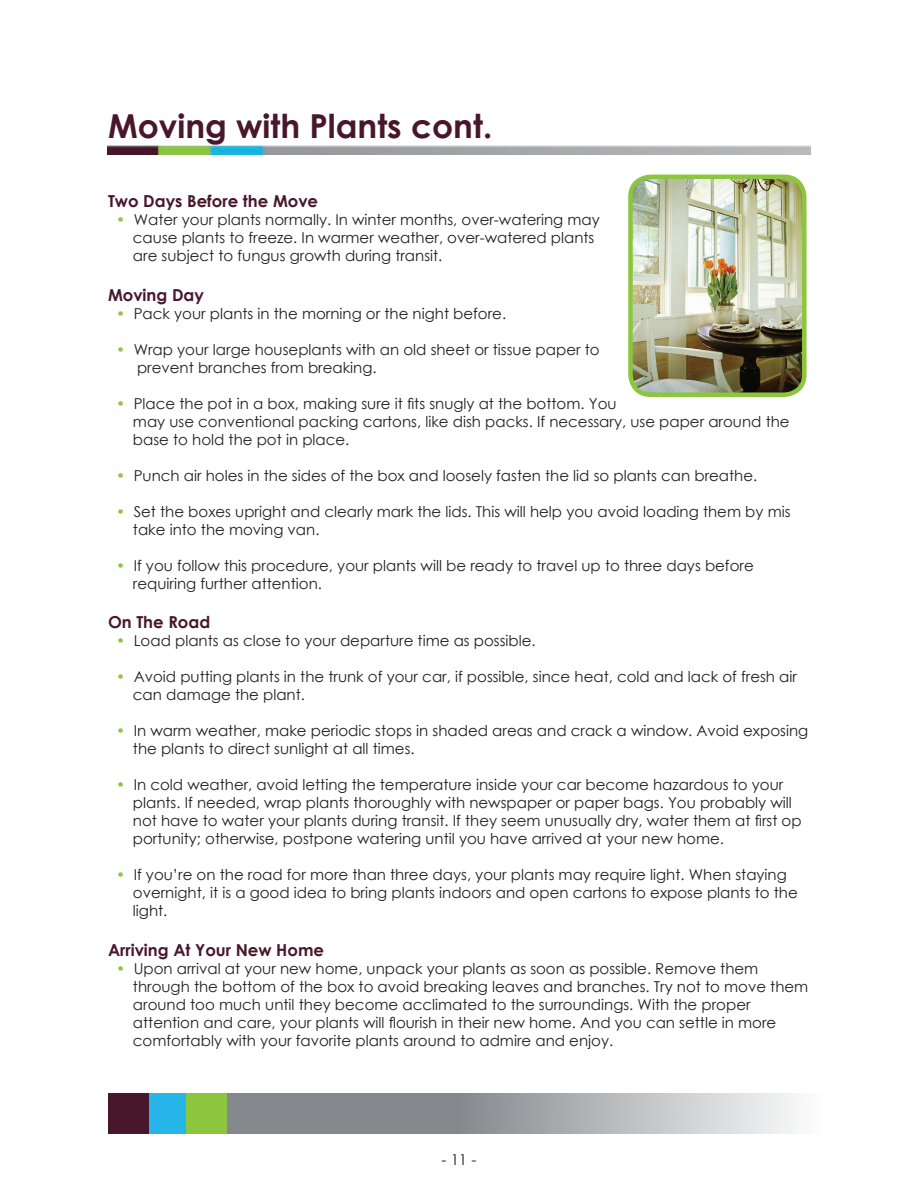
<style>
.page{position:relative;width:918px;height:1188px;background:#fff}
.page>*{position:absolute;margin:0;border:0;box-sizing:border-box;transform-origin:0 0}
.t1{font:700 33px "Century Gothic";color:#48172b}
.t2{font:700 16.5px "Century Gothic";color:#48172b}
.t3{font:15px/18px "Century Gothic";color:#231f20}
.s1{color:#8bc63e}
</style>
<div class="page">
<img style="left:108px;top:146px;width:702px;height:9px">
<img style="left:630px;top:177px;width:172px;height:215px">
<div style="left:628px;top:175px;width:179px;height:222px;border:4px solid #8bc63e;border-radius:20px"></div>
<div style="left:148px;top:1094px;width:41px;height:40px;background:#26b6ea"></div>
<div style="left:108px;top:1094px;width:40px;height:40px;background:#48172b"></div>
<svg style="left:226px;top:1094px;width:569px;height:40px;background:#a6a9ab"></svg>
<div style="left:186px;top:1094px;width:40px;height:40px;background:#8bc63e"></div>
<h1 class="t1" style="left:108px;top:101px;width:386px">Moving with Plants cont.</h1>
<p class="t2" style="left:108px;top:189px;width:212px">Two Days Before the Move</p>
<p class="t3" style="left:133px;top:210px;width:468px;text-indent:-17px"><span class="s1">•</span> Water your plants normally. In winter months, over-watering may cause plants to freeze. In warmer weather, over-watered plants are subject to fungus growth during transit.</p>
<p class="t2" style="left:108px;top:282px;width:98px">Moving Day</p>
<p class="t3" style="left:116px;top:304px;width:391px"><span class="s1">•</span> Pack your plants in the morning or the night before.</p>
<p class="t3" style="left:137px;top:340px;width:464px;text-indent:-21px"><span class="s1">•</span> Wrap your large houseplants with an old sheet or tissue paper to prevent branches from breaking.</p>
<p class="t3" style="left:133px;top:394px;width:658px;text-indent:-17px"><span class="s1">•</span> Place the pot in a box, making sure it fits snugly at the bottom. You<br>may use conventional packing cartons, like dish packs. If necessary, use paper around the base to hold the pot in place.</p>
<p class="t3" style="left:116px;top:466px;width:643px"><span class="s1">•</span> Punch air holes in the sides of the box and loosely fasten the lid so plants can breathe.</p>
<p class="t3" style="left:133px;top:502px;width:659px;text-indent:-17px"><span class="s1">•</span> Set the boxes upright and clearly mark the lids. This will help you avoid loading them by mis take into the moving van.</p>
<p class="t3" style="left:133px;top:556px;width:622px;text-indent:-17px"><span class="s1">•</span> If you follow this procedure, your plants will be ready to travel up to three days before requiring further attention.</p>
<p class="t2" style="left:108px;top:610px;width:104px">On The Road</p>
<p class="t3" style="left:116px;top:632px;width:421px"><span class="s1">•</span> Load plants as close to your departure time as possible.</p>
<p class="t3" style="left:133px;top:668px;width:666px;text-indent:-17px"><span class="s1">•</span> Avoid putting plants in the trunk of your car, if possible, since heat, cold and lack of fresh air can damage the plant.</p>
<p class="t3" style="left:133px;top:722px;width:677px;text-indent:-17px"><span class="s1">•</span> In warm weather, make periodic stops in shaded areas and crack a window. Avoid exposing the plants to direct sunlight at all times.</p>
<p class="t3" style="left:133px;top:776px;width:670px;text-indent:-17px"><span class="s1">•</span> In cold weather, avoid letting the temperature inside your car become hazardous to your plants. If needed, wrap plants thoroughly with newspaper or paper bags. You probably will not have to water your plants during transit. If they seem unusually dry, water them at first op portunity; otherwise, postpone watering until you have arrived at your new home.</p>
<p class="t3" style="left:133px;top:866px;width:666px;text-indent:-17px"><span class="s1">•</span> If you’re on the road for more than three days, your plants may require light. When staying overnight, it is a good idea to bring plants indoors and open cartons to expose plants to the light.</p>
<p class="t2" style="left:108px;top:937px;width:218px">Arriving At Your New Home</p>
<p class="t3" style="left:133px;top:959px;width:677px;text-indent:-17px"><span class="s1">•</span> Upon arrival at your new home, unpack your plants as soon as possible. Remove them through the bottom of the box to avoid breaking leaves and branches. Try not to move them around too much until they become acclimated to the surroundings. With the proper attention and care, your plants will flourish in their new home. And you can settle in more comfortably with your favorite plants around to admire and enjoy.</p>
<p class="t3" style="left:442px;top:1151px;width:36px">- 11 -</p>
</div>
